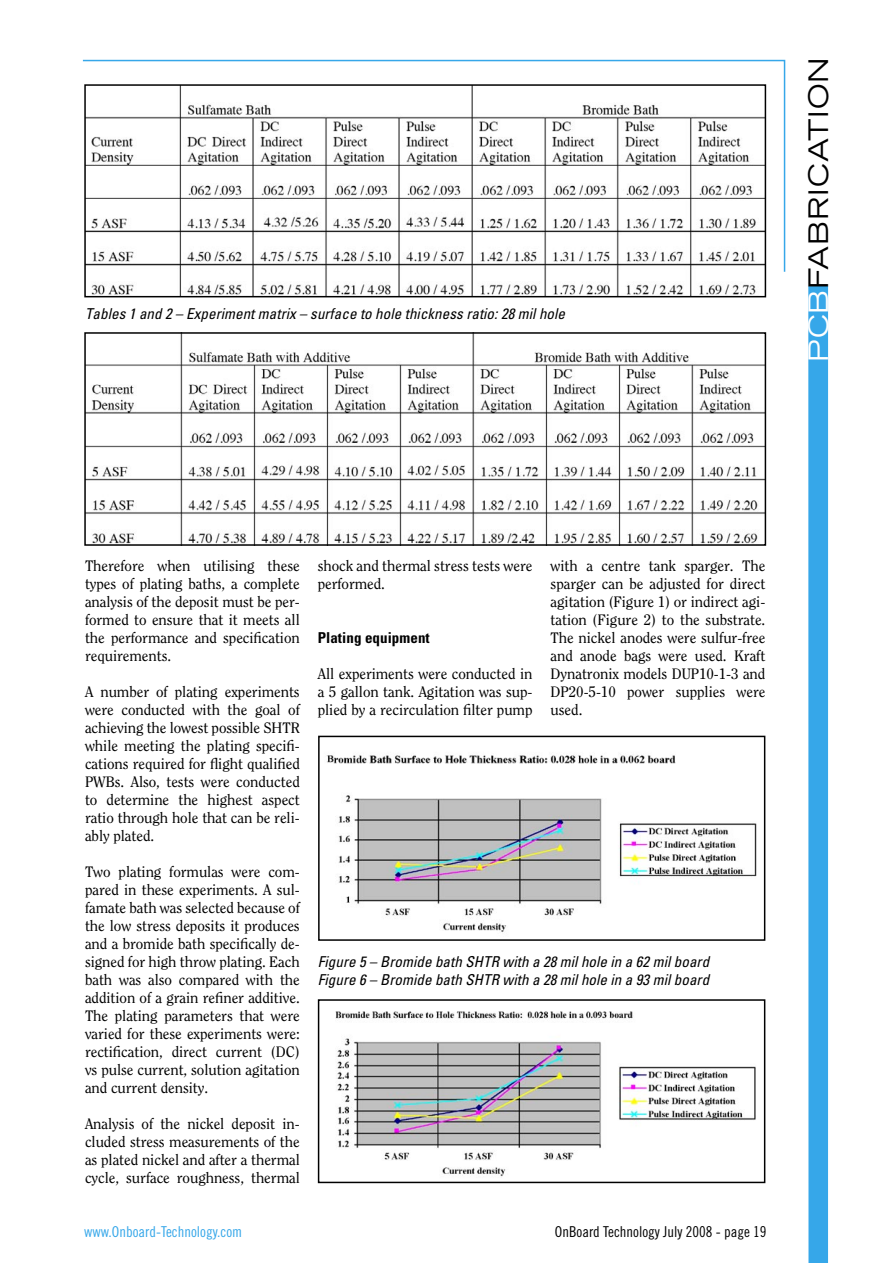
<style>
.page{position:relative;width:893px;height:1263px;background:#fff}
.page>*{position:absolute;margin:0;border:0;box-sizing:border-box;transform-origin:0 0}
.t1{font:expanded 27px "Trade Gothic LH";letter-spacing:.03em;color:#000}
.t2{font:15px/18px "Clearface";letter-spacing:-.005em;color:#000;text-align:justify}
.t3{font:italic condensed 15px/18px "Univers";letter-spacing:.005em;color:#000}
.t4{font:15px "Trade Gothic Cond Eighteen";color:#000}
.t5{font:15px "Trade Gothic Cond Eighteen";color:#36a7e9}
.t6{font:700 condensed 15px "Univers";letter-spacing:.005em;color:#000}
.s1{color:#fff}
</style>
<div class="page">
<div style="left:808px;top:286px;width:20px;height:977px;background:#36a7e9"></div>
<svg style="left:82px;top:59px;width:704px;height:214px"></svg>
<img style="left:87px;top:87px;width:676px;height:207px">
<div style="left:84px;top:84px;width:682px;height:213px;border:2px solid #000"></div>
<img style="left:87px;top:335px;width:676px;height:208px">
<div style="left:84px;top:332px;width:682px;height:214px;border:2px solid #000"></div>
<img style="left:326px;top:755px;width:431px;height:177px">
<div style="left:318px;top:736px;width:447px;height:205px;border:2px solid #000"></div>
<img style="left:335px;top:1011px;width:421px;height:166px">
<div style="left:318px;top:999px;width:447px;height:184px;border:2px solid #000"></div>
<p class="t3" style="left:85px;top:304px;width:481px">Tables 1 and 2 – Experiment matrix – surface to hole thickness ratio: 28 mil hole</p>
<h1 class="t1" style="left:801px;top:362px;width:306px;rotate:-90deg"><span class="s1">PCB</span>FABRICATION</h1>
<p class="t2" style="left:85px;top:557px;width:216px">Therefore when utilising these types of plating baths, a complete analysis of the deposit must be per&shy;formed to ensure that it meets all the performance and specification requirements.</p>
<p class="t2" style="left:85px;top:683px;width:216px">A number of plating experiments were conducted with the goal of achieving the lowest possible SHTR while meeting the plating specifi&shy;cations required for flight qualified PWBs. Also, tests were conducted to determine the highest aspect ratio through hole that can be reli&shy;ably plated.</p>
<p class="t2" style="left:85px;top:863px;width:216px">Two plating formulas were com&shy;pared in these experiments. A sul&shy;famate bath was selected because of the low stress deposits it produces and a bromide bath specifically de&shy;signed for high throw plating. Each bath was also compared with the addition of a grain refiner additive.<br>The plating parameters that were varied for these experiments were: rectification, direct current (DC) vs pulse current, solution agitation and current density.</p>
<p class="t2" style="left:85px;top:1115px;width:216px">Analysis of the nickel deposit in&shy;cluded stress measurements of the as plated nickel and after a thermal cycle, surface roughness, thermal</p>
<p class="t2" style="left:318px;top:557px;width:216px">shock and thermal stress tests were performed.</p>
<p class="t6" style="left:318px;top:629px;width:114px">Plating equipment</p>
<p class="t2" style="left:318px;top:665px;width:216px">All experiments were conducted in a 5 gallon tank. Agitation was sup&shy;plied by a recirculation filter pump</p>
<p class="t2" style="left:551px;top:557px;width:216px">with a centre tank sparger. The sparger can be adjusted for direct agitation (Figure 1) or indirect agi&shy;tation (Figure 2) to the substrate.<br>The nickel anodes were sulfur-free and anode bags were used. Kraft Dynatronix models DUP10-1-3 and DP20-5-10 power supplies were used.</p>
<p class="t3" style="left:318px;top:952px;width:393px">Figure 5 – Bromide bath SHTR with a 28 mil hole in a 62 mil board<br>Figure 6 – Bromide bath SHTR with a 28 mil hole in a 93 mil board</p>
<p class="t5" style="left:84px;top:1223px;width:160px">www.Onboard-Technology.com</p>
<p class="t4" style="left:555px;top:1223px;width:213px">OnBoard Technology July 2008 - page 19</p>
</div>
